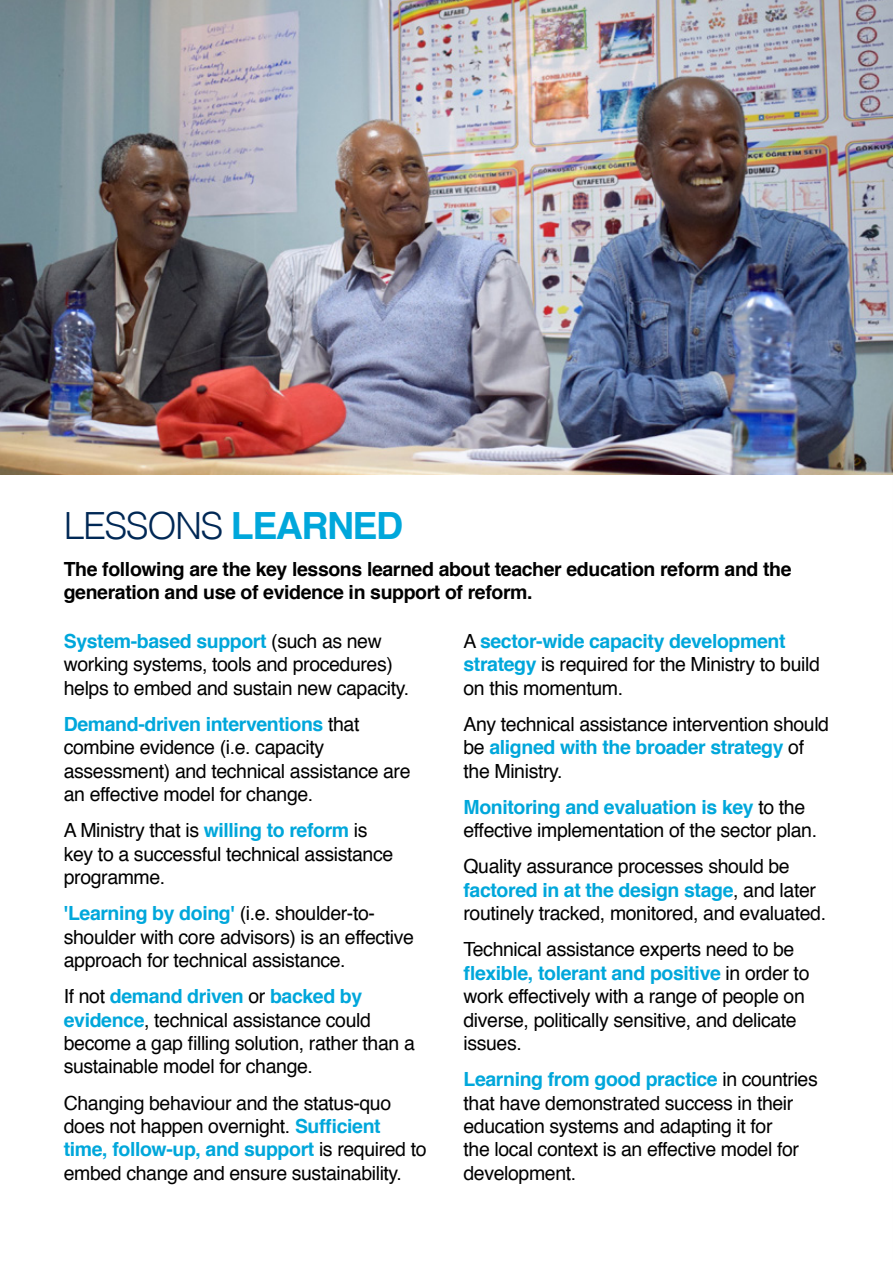
<style>
.page{position:relative;width:893px;height:1263px;background:#fff}
.page>*{position:absolute;margin:0;border:0;box-sizing:border-box;transform-origin:0 0}
.t1{font:300 37.5px "Helvetica";letter-spacing:-.04em;color:#002855}
.t2{font:19.5px/23.4px "Helvetica";letter-spacing:-.02em;color:#000}
.t3{font:700 19.5px/23.4px "Helvetica";letter-spacing:-.02em;color:#000}
.s1{font-weight:700;color:#00a7db}
</style>
<div class="page">
<img style="left:0;top:0;width:893px;height:474px">
<svg style="left:892px;top:147px;width:1px;height:328px"></svg>
<h1 class="t1" style="left:64px;top:494px;width:341px">LESSONS <span class="s1">LEARNED</span></h1>
<p class="t3" style="left:64px;top:557px;width:729px">The following are the key lessons learned about teacher education reform and the generation and use of evidence in support of reform.</p>
<p class="t2" style="left:64px;top:630px;width:347px"><span class="s1">System-based support</span> (such as new working systems, tools and procedures) helps to embed and sustain new capacity.</p>
<p class="t2" style="left:64px;top:713px;width:348px"><span class="s1">Demand-driven interventions</span> that combine evidence (i.e. capacity assessment) and technical assistance are an effective model for change.</p>
<p class="t2" style="left:64px;top:819px;width:331px">A Ministry that is <span class="s1">willing to reform</span> is key to a successful technical assistance programme.</p>
<p class="t2" style="left:64px;top:902px;width:352px"><span class="s1">'Learning by doing'</span> (i.e. shoulder-to&shy;shoulder with core advisors) is an effective approach for technical assistance.</p>
<p class="t2" style="left:64px;top:985px;width:353px">If not <span class="s1">demand driven</span> or <span class="s1">backed by evidence</span>, technical assistance could become a gap filling solution, rather than a sustainable model for change.</p>
<p class="t2" style="left:64px;top:1092px;width:364px">Changing behaviour and the status-quo does not happen overnight. <span class="s1">Sufficient time, follow-up, and support</span> is required to embed change and ensure sustainability.</p>
<p class="t2" style="left:463px;top:630px;width:358px">A <span class="s1">sector-wide capacity development strategy</span> is required for the Ministry to build on this momentum.</p>
<p class="t2" style="left:463px;top:713px;width:367px">Any technical assistance intervention should be <span class="s1">aligned with the broader strategy</span> of the Ministry.</p>
<p class="t2" style="left:463px;top:796px;width:355px"><span class="s1">Monitoring and evaluation is key</span> to the effective implementation of the sector plan.</p>
<p class="t2" style="left:463px;top:855px;width:364px">Quality assurance processes should be <span class="s1">factored in at the design stage</span>, and later routinely tracked, monitored, and evaluated.</p>
<p class="t2" style="left:463px;top:938px;width:347px">Technical assistance experts need to be <span class="s1">flexible, tolerant and positive</span> in order to work effectively with a range of people on diverse, politically sensitive, and delicate issues.</p>
<p class="t2" style="left:463px;top:1068px;width:356px"><span class="s1">Learning from good practice</span> in countries that have demonstrated success in their education systems and adapting it for<br>the local context is an effective model for development.</p>
</div>
